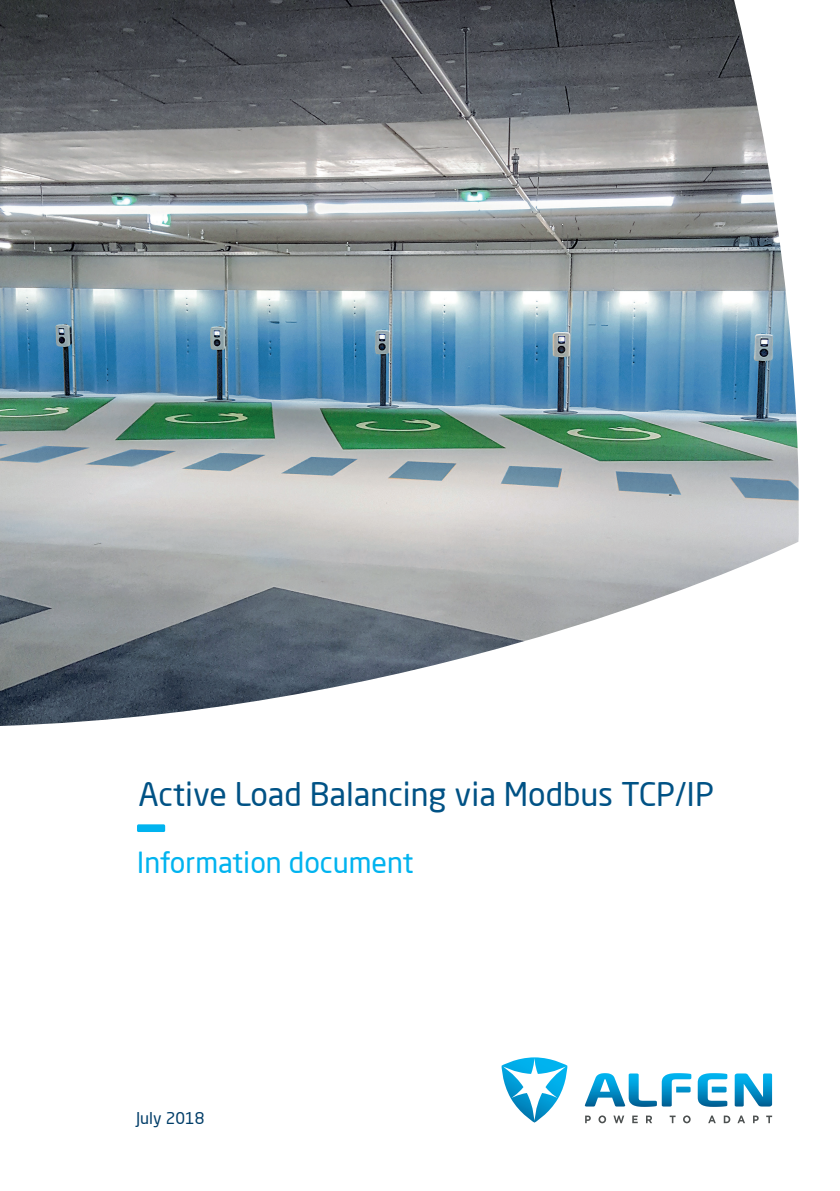
<style>
.page{position:relative;width:840px;height:1191px;background:#fff}
.page>*{position:absolute;margin:0;border:0;box-sizing:border-box;transform-origin:0 0}
.t1{font:103.4px "Neo Sans Pro";color:#00b3ef;scale:.8 1}
.t2{font:32px "Neo Sans Pro";color:#005285}
.t3{font:28.6px "Neo Sans Pro";color:#00b3ef}
.t4{font:16px "Neo Sans Pro";color:#003d68}
</style>
<div class="page">
<svg style="left:734px;top:1073px;width:37px;height:33px"></svg>
<svg style="left:584px;top:1073px;width:107px;height:33px"></svg>
<svg style="left:697px;top:1073px;width:30px;height:33px"></svg>
<svg style="left:501px;top:1057px;width:66px;height:65px"></svg>
<svg style="left:585px;top:1115px;width:5px;height:8px"></svg>
<svg style="left:598px;top:1115px;width:7px;height:8px"></svg>
<svg style="left:613px;top:1115px;width:11px;height:8px"></svg>
<svg style="left:632px;top:1115px;width:5px;height:8px"></svg>
<svg style="left:646px;top:1115px;width:5px;height:8px"></svg>
<svg style="left:669px;top:1115px;width:6px;height:8px"></svg>
<svg style="left:683px;top:1115px;width:7px;height:8px"></svg>
<svg style="left:708px;top:1115px;width:7px;height:8px"></svg>
<svg style="left:723px;top:1115px;width:7px;height:8px"></svg>
<svg style="left:737px;top:1115px;width:7px;height:8px"></svg>
<svg style="left:753px;top:1115px;width:5px;height:8px"></svg>
<svg style="left:766px;top:1115px;width:5px;height:8px"></svg>
<img style="left:0;top:0;width:799px;height:726px">
<p class="t2" style="left:138px;top:774px;width:577px">Active Load Balancing via Modbus TCP/IP</p>
<h1 class="t1" style="left:138px;top:756px;width:34px">–</h1>
<p class="t3" style="left:137px;top:845px;width:278px">Information document</p>
<p class="t4" style="left:136px;top:1107px;width:70px">July 2018</p>
</div>
